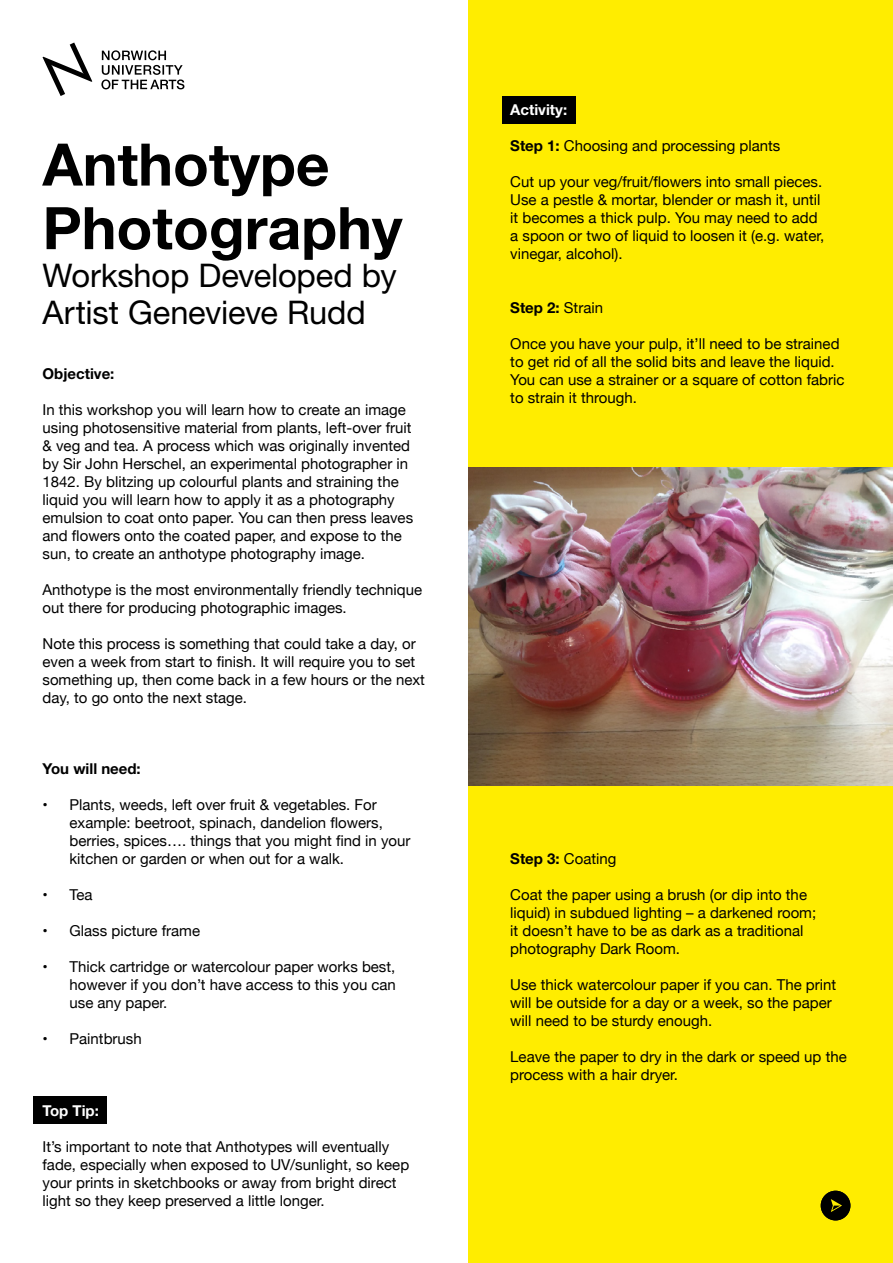
<style>
.page{position:relative;width:893px;height:1263px;background:#fff}
.page>*{position:absolute;margin:0;border:0;box-sizing:border-box;transform-origin:0 0}
.t1{font:700 58.65px/63.6px "Helvetica Neue";color:#000}
.t2{font:32.55px/37.5px "Helvetica Neue";letter-spacing:-.005em;color:#000}
.t3{font:15px/18px "Helvetica Neue";color:#000}
.t4{font:700 15px "Helvetica Neue";color:#000}
.t5{font:700 15px "Helvetica Neue";color:#fff}
.s1{font-weight:700}
.s2{font-weight:400}
</style>
<div class="page">
<div style="left:468px;top:0;width:425px;height:1263px;background:#ffed00"></div>
<svg style="left:43px;top:43px;width:49px;height:53px"></svg>
<svg style="left:101px;top:50px;width:83px;height:39px"></svg>
<div style="left:502px;top:96px;width:73px;height:28px;background:#000"></div>
<img style="left:468px;top:467px;width:425px;height:318px">
<div style="left:34px;top:1096px;width:73px;height:28px;background:#000"></div>
<div style="left:821px;top:1191px;width:29px;height:29px;background:#000;border-radius:50%"></div>
<svg style="left:831px;top:1199px;width:11px;height:13px"></svg>
<h1 class="t1" style="left:43px;top:132px;width:361px">Anthotype<br>Photography</h1>
<h2 class="t2" style="left:43px;top:256px;width:356px">Workshop Developed by<br>Artist Genevieve Rudd</h2>
<h2 class="t4" style="left:43px;top:364px;width:73px">Objective:</h2>
<p class="t3" style="left:43px;top:401px;width:372px">In this workshop you will learn how to create an image using photosensitive material from plants, left-over fruit &amp; veg and tea. A process which was originally invented by Sir John Herschel, an experimental photographer in 1842. By blitzing up colourful plants and straining the liquid you will learn how to apply it as a photography emulsion to coat onto paper. You can then press leaves</p>
<p class="t3" style="left:43px;top:527px;width:361px">and flowers onto the coated paper, and expose to the</p>
<p class="t3" style="left:43px;top:545px;width:324px">sun, to create an anthotype photography image.</p>
<p class="t3" style="left:43px;top:581px;width:381px">Anthotype is the most environmentally friendly technique out there for producing photographic images.</p>
<p class="t3" style="left:43px;top:635px;width:375px">Note this process is something that could take a day, or</p>
<p class="t3" style="left:43px;top:653px;width:374px">even a week from start to finish. It will require you to set</p>
<p class="t3" style="left:43px;top:671px;width:384px">something up, then come back in a few hours or the next day, to go onto the next stage.</p>
<h2 class="t4" style="left:43px;top:759px;width:100px">You will need:</h2>
<p class="t3" style="left:70px;top:796px;width:342px;text-indent:-27px">• Plants, weeds, left over fruit &amp; vegetables. For example: beetroot, spinach, dandelion flowers, berries, spices…. things that you might find in your kitchen or garden or when out for a walk.</p>
<p class="t3" style="left:43px;top:886px;width:52px">• Tea</p>
<p class="t3" style="left:43px;top:922px;width:159px">• Glass picture frame</p>
<p class="t3" style="left:70px;top:958px;width:328px;text-align:justify;text-indent:-27px">• Thick cartridge or watercolour paper works best, however if you don’t have access to this you can use any paper.</p>
<p class="t3" style="left:43px;top:1030px;width:101px">• Paintbrush</p>
<h2 class="t5" style="left:43px;top:1101px;width:58px">Top Tip:</h2>
<p class="t3" style="left:43px;top:1138px;width:368px">It’s important to note that Anthotypes will eventually fade, especially when exposed to UV/sunlight, so keep your prints in sketchbooks or away from bright direct light so they keep preserved a little longer.</p>
<h2 class="t5" style="left:510px;top:101px;width:58px">Activity:</h2>
<h2 class="t3" style="left:510px;top:138px;width:272px"><span class="s1">Step 1:</span> Choosing and processing plants</h2>
<p class="t3" style="left:510px;top:174px;width:313px">Cut up your veg/fruit/flowers into small pieces.</p>
<p class="t3" style="left:510px;top:192px;width:315px">Use a pestle &amp; mortar, blender or mash it, until it becomes a thick pulp. You may need to add a spoon or two of liquid to loosen it (e.g. water, vinegar, alcohol).</p>
<h2 class="t4" style="left:510px;top:299px;width:94px">Step 2: <span class="s2">Strain</span></h2>
<p class="t3" style="left:510px;top:336px;width:336px">Once you have your pulp, it’ll need to be strained to get rid of all the solid bits and leave the liquid.<br>You can use a strainer or a square of cotton fabric to strain it through.</p>
<h2 class="t3" style="left:510px;top:850px;width:108px"><span class="s1">Step 3:</span> Coating</h2>
<p class="t3" style="left:510px;top:886px;width:307px">Coat the paper using a brush (or dip into the liquid) in subdued lighting – a darkened room; it doesn’t have to be as dark as a traditional photography Dark Room.</p>
<p class="t3" style="left:510px;top:976px;width:327px">Use thick watercolour paper if you can. The print will be outside for a day or a week, so the paper will need to be sturdy enough.</p>
<p class="t3" style="left:510px;top:1048px;width:338px">Leave the paper to dry in the dark or speed up the process with a hair dryer.</p>
</div>
